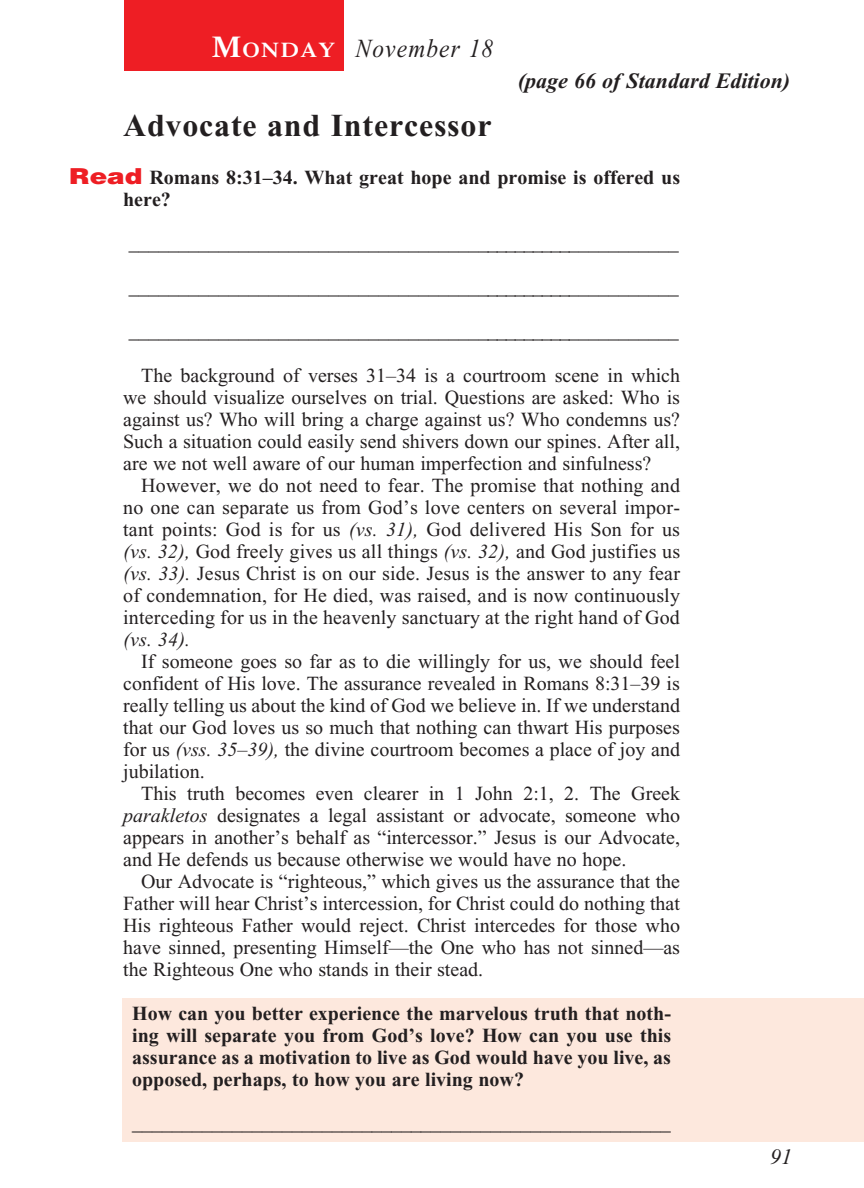
<style>
.page{position:relative;width:864px;height:1188px;background:#fff}
.page>*{position:absolute;margin:0;border:0;box-sizing:border-box;transform-origin:0 0}
._01-Daily_head{font:700 32px "Times New Roman";letter-spacing:.025em;color:#231f20}
._00-Month-Day{font:italic 26px "Times New Roman";letter-spacing:.05em;color:#231f20;scale:.9 1}
.t1{font:italic 700 22px "Times New Roman";color:#231f20}
.t2{font:italic 22px "Times New Roman";color:#231f20}
.t3{font:600 21px "Times";letter-spacing:.07em;color:#fff;scale:1.1 1}
._4-Body_Copy{font:20px/22px "Times New Roman";color:#231f20;text-align:justify}
.x-screened_box-text{font:700 20px/22px "Times New Roman";color:#231f20;text-align:justify}
._6-question{font:700 20px/22px "Times New Roman";color:#231f20}
.s1{font-size:30px}
.s2{font-family:"Helvetica";font-weight:900;font-size:22px;color:#ee1e24}
.s3{font-style:italic}
</style>
<div class="page">
<div style="left:123px;top:998px;width:741px;height:144px;background:#fde8dd"></div>
<div style="left:124px;top:0;width:220px;height:71px;background:#ee1e24"></div>
<p class="t3" style="left:212px;top:38px;width:114px"><span class="s1">M</span>ONDAY</p>
<p class="_00-Month-Day" style="left:356px;top:35px;width:155px">November 18</p>
<p class="t1" style="left:518px;top:69px;width:274px">(page 66 of Standard Edition)</p>
<p class="_01-Daily_head" style="left:123px;top:108px;width:370px">Advocate and Intercessor</p>
<p class="_6-question" style="left:123px;top:167px;width:558px;text-indent:-54px"><span class="s2">Read</span> Romans 8:31–34. What great hope and promise is offered us here?</p>
<p class="_4-Body_Copy" style="left:129px;top:233px;width:552px">________________________________________________________</p>
<p class="_4-Body_Copy" style="left:129px;top:277px;width:552px">________________________________________________________</p>
<p class="_4-Body_Copy" style="left:129px;top:321px;width:552px">________________________________________________________</p>
<p class="_4-Body_Copy" style="left:123px;top:365px;width:558px;text-indent:18px">The background of verses 31–34 is a courtroom scene in which we should visualize ourselves on trial. Questions are asked: Who is against us? Who will bring a charge against us? Who condemns us?<br>Such a situation could easily send shivers down our spines. After all, are we not well aware of our human imperfection and sinfulness?</p>
<p class="_4-Body_Copy" style="left:123px;top:475px;width:558px;text-indent:18px">However, we do not need to fear. The promise that nothing and no one can separate us from God’s love centers on several impor&shy;tant points: God is for us <span class="s3">(vs. 31),</span> God delivered His Son for us <span class="s3">(vs. 32),</span> God freely gives us all things <span class="s3">(vs. 32),</span> and God justifies us <span class="s3">(vs. 33).</span> Jesus Christ is on our side. Jesus is the answer to any fear of condemnation, for He died, was raised, and is now continuously interceding for us in the heavenly sanctuary at the right hand of God <span class="s3">(vs. 34).</span></p>
<p class="_4-Body_Copy" style="left:123px;top:651px;width:558px;text-indent:18px">If someone goes so far as to die willingly for us, we should feel confident of His love. The assurance revealed in Romans 8:31–39 is really telling us about the kind of God we believe in. If we understand that our God loves us so much that nothing can thwart His purposes for us <span class="s3">(vss. 35–39),</span> the divine courtroom becomes a place of joy and jubilation.</p>
<p class="_4-Body_Copy" style="left:123px;top:783px;width:558px;text-indent:18px">This truth becomes even clearer in 1 John 2:1, 2. The Greek <span class="s3">parakletos</span> designates a legal assistant or advocate, someone who appears in another’s behalf as “intercessor.” Jesus is our Advocate, and He defends us because otherwise we would have no hope.</p>
<p class="_4-Body_Copy" style="left:123px;top:871px;width:558px;text-indent:18px">Our Advocate is “righteous,” which gives us the assurance that the Father will hear Christ’s intercession, for Christ could do nothing that His righteous Father would reject. Christ intercedes for those who have sinned, presenting Himself—the One who has not sinned—as the Righteous One who stands in their stead.</p>
<p class="x-screened_box-text" style="left:132px;top:1003px;width:540px">How can you better experience the marvelous truth that noth&shy;ing will separate you from God’s love? How can you use this assurance as a motivation to live as God would have you live, as opposed, perhaps, to how you are living now?</p>
<p class="x-screened_box-text" style="left:132px;top:1113px;width:540px">______________________________________________________</p>
<p class="t2" style="left:770px;top:1145px;width:23px">91</p>
</div>
